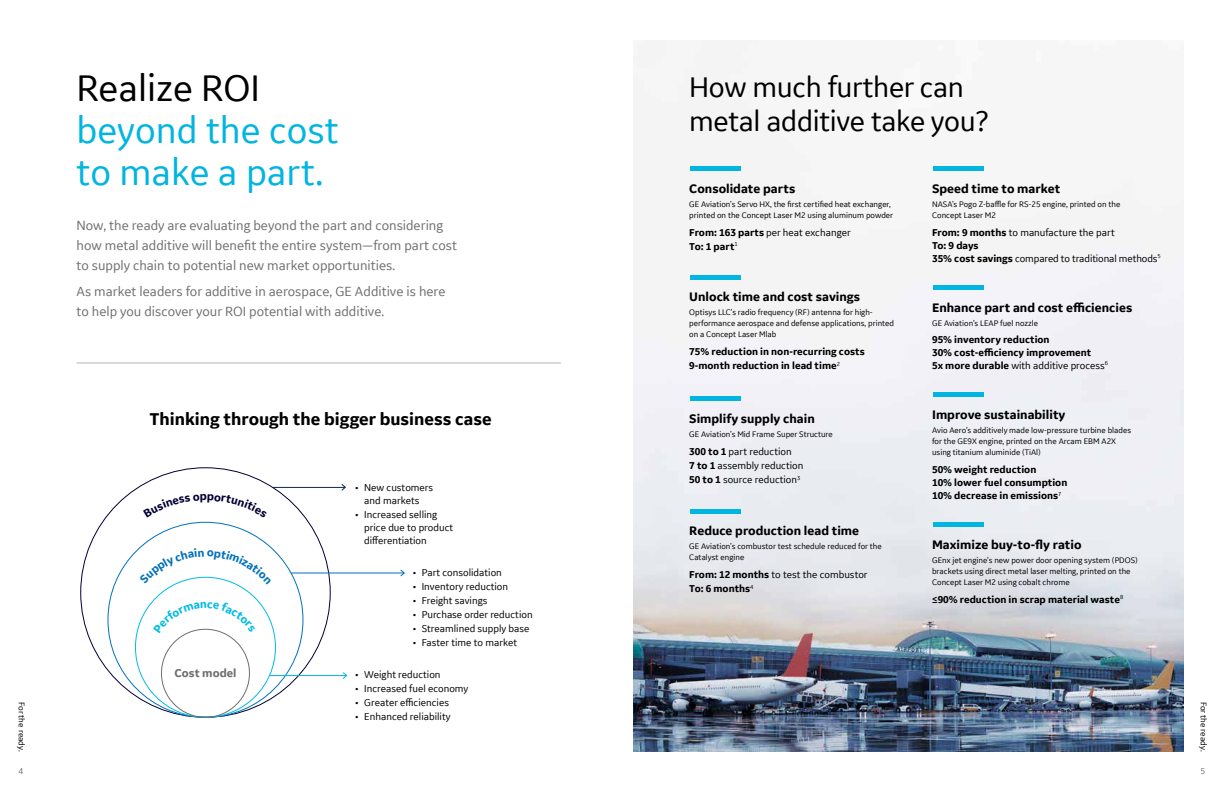
<style>
.page{position:relative;width:1224px;height:792px;background:#fff}
.page>*{position:absolute;margin:0;border:0;box-sizing:border-box;transform-origin:0 0}
.t1{font:39px/42px "GE Inspira Sans";color:#00b5e1}
.t2{font:39px "GE Inspira Sans";color:#000}
.t3{font:30px/34px "GE Inspira Sans";letter-spacing:-.01em;color:#000}
.t4{font:700 18px "GE Inspira Sans";color:#000}
.t5{font:14px/20px "GE Inspira Sans";color:#6d6f71}
.t6{font:700 13px "GE Inspira Sans";color:#000}
.t7{font:700 12px "GE Inspira Sans";color:#6d6e71}
.t8{font:10.5px/13px "GE Inspira Sans";color:#000}
.t9{font:700 10.5px/13px "GE Inspira Sans";color:#000}
.t10{font:9px "GE Inspira Sans";color:#6d6f71}
.t11{font:8.8px "GE Inspira Sans";color:#000}
.t12{font:8.5px/11px "GE Inspira Sans";color:#000}
.s1{font-weight:400}
.s2{font-weight:700}
</style>
<div class="page">
<hr style="left:291px;top:573px;width:113px;height:1px;background:#0072bc">
<svg style="left:400px;top:569px;width:5px;height:8px"></svg>
<hr style="left:269px;top:675px;width:77px;height:1px;background:#00b5e1">
<svg style="left:342px;top:672px;width:5px;height:7px"></svg>
<hr style="left:273px;top:487px;width:72px;height:1px;background:#11294b">
<svg style="left:341px;top:484px;width:5px;height:7px"></svg>
<hr style="left:76px;top:363px;width:485px;height:1px;background:#b2b4b6">
<img style="left:633px;top:40px;width:550px;height:712px">
<div style="left:690px;top:166px;width:50px;height:5px;background:#00b5e1"></div>
<hr style="left:690px;top:275px;width:50px;height:4px;background:#00b5e1">
<hr style="left:690px;top:397px;width:50px;height:4px;background:#00b5e1">
<div style="left:690px;top:509px;width:50px;height:5px;background:#00b5e1"></div>
<div style="left:933px;top:166px;width:51px;height:5px;background:#00b5e1"></div>
<div style="left:933px;top:285px;width:51px;height:5px;background:#00b5e1"></div>
<hr style="left:933px;top:393px;width:51px;height:4px;background:#00b5e1">
<div style="left:933px;top:522px;width:51px;height:5px;background:#00b5e1"></div>
<svg style="left:187px;top:628px;width:37px;height:5px"></svg>
<svg style="left:139px;top:548px;width:100px;height:37px"></svg>
<p class="t11" style="left:27px;top:702px;width:51px;rotate:90deg">For the ready.</p>
<p class="t10" style="left:19px;top:766px;width:6px">4</p>
<h1 class="t2" style="left:76px;top:64px;width:185px">Realize ROI</h1>
<h1 class="t1" style="left:76px;top:108px;width:264px">beyond the cost to make a part.</h1>
<h3 class="t5" style="left:76px;top:215px;width:382px">Now, the ready are evaluating beyond the part and considering how metal additive will benefit the entire system—from part cost to supply chain to potential new market opportunities.</h3>
<h3 class="t5" style="left:76px;top:281px;width:371px">As market leaders for additive in aerospace, GE Additive is here to help you discover your ROI potential with additive.</h3>
<h3 class="t4" style="left:149px;top:408px;width:344px">Thinking through the bigger business case</h3>
<p class="t8" style="left:355px;top:480px;width:80px;text-align:center">• New customers and markets</p>
<p class="t8" style="left:364px;top:507px;width:90px;text-indent:-9px">• Increased selling price due to product differentiation</p>
<h3 class="t7" style="left:174px;top:665px;width:64px">Cost model</h3>
<p class="t8" style="left:413px;top:566px;width:91px">• Part consolidation</p>
<p class="t8" style="left:413px;top:580px;width:97px">• Inventory reduction</p>
<p class="t8" style="left:413px;top:594px;width:76px">• Freight savings</p>
<p class="t8" style="left:413px;top:608px;width:121px">• Purchase order reduction</p>
<p class="t8" style="left:413px;top:622px;width:118px">• Streamlined supply base</p>
<p class="t8" style="left:413px;top:636px;width:106px">• Faster time to market</p>
<p class="t8" style="left:355px;top:668px;width:87px">• Weight reduction</p>
<p class="t8" style="left:355px;top:682px;width:115px">• Increased fuel economy</p>
<p class="t8" style="left:355px;top:696px;width:95px">• Greater efficiencies</p>
<p class="t8" style="left:355px;top:710px;width:97px">• Enhanced reliability</p>
<h2 class="t3" style="left:689px;top:70px;width:301px">How much further can metal additive take you?</h2>
<h3 class="t6" style="left:689px;top:180px;width:108px">Consolidate parts</h3>
<p class="t12" style="left:689px;top:198px;width:205px">GE Aviation’s Servo HX, the first certified heat exchanger, printed on the Concept Laser M2 using aluminum powder</p>
<p class="t9" style="left:689px;top:225px;width:163px;line-height:14px">From: 163 parts <span class="s1">per heat exchanger<br></span>To: 1 part<sup>1</sup></p>
<h3 class="t6" style="left:689px;top:289px;width:172px">Unlock time and cost savings</h3>
<p class="t12" style="left:689px;top:307px;width:206px">Optisys LLC’s radio frequency (RF) antenna for high&shy;performance aerospace and defense applications, printed on a Concept Laser Mlab</p>
<p class="t9" style="left:689px;top:345px;width:177px;line-height:14px">75% reduction in non-recurring costs<br>9-month reduction in lead time<sup>2</sup></p>
<h3 class="t6" style="left:689px;top:411px;width:127px">Simplify supply chain</h3>
<p class="t12" style="left:689px;top:429px;width:145px">GE Aviation’s Mid Frame Super Structure</p>
<p class="t8" style="left:689px;top:444px;width:116px;line-height:14px"><span class="s2">300 to 1</span> part reduction<br><span class="s2">7 to 1</span> assembly reduction<br><span class="s2">50 to 1</span> source reduction<sup>3</sup></p>
<h3 class="t6" style="left:689px;top:523px;width:171px">Reduce production lead time</h3>
<p class="t12" style="left:689px;top:541px;width:194px">GE Aviation’s combustor test schedule reduced for the<br>Catalyst engine</p>
<p class="t9" style="left:689px;top:568px;width:180px;line-height:14px">From: 12 months <span class="s1">to test the combustor<br></span>To: 6 months<sup>4</sup></p>
<h3 class="t6" style="left:932px;top:180px;width:130px">Speed time to market</h3>
<p class="t12" style="left:932px;top:198px;width:190px">NASA’s Pogo Z-baffle for RS-25 engine, printed on the<br>Concept Laser M2</p>
<p class="t8" style="left:932px;top:225px;width:230px"><span class="s2">From: 9 months</span> to manufacture the part<br><span class="s2">To: 9 days<br>35% cost savings</span> compared to traditional methods<sup>5</sup></p>
<h3 class="t6" style="left:932px;top:299px;width:202px">Enhance part and cost efficiencies</h3>
<p class="t12" style="left:932px;top:317px;width:108px">GE Aviation’s LEAP fuel nozzle</p>
<p class="t9" style="left:932px;top:332px;width:178px">95% inventory reduction<br>30% cost-efficiency improvement<br>5x more durable <span class="s1">with additive process</span><sup>6</sup></p>
<h3 class="t6" style="left:932px;top:407px;width:135px">Improve sustainability</h3>
<p class="t12" style="left:932px;top:424px;width:201px">Avio Aero’s additively made low-pressure turbine blades for the GE9X engine, printed on the Arcam EBM A2X using titanium aluminide (TiAl)</p>
<p class="t9" style="left:932px;top:463px;width:137px">50% weight reduction<br>10% lower fuel consumption<br>10% decrease in emissions<sup>7</sup></p>
<h3 class="t6" style="left:932px;top:536px;width:151px">Maximize buy-to-fly ratio</h3>
<p class="t12" style="left:932px;top:554px;width:207px">GEnx jet engine’s new power door opening system (PDOS) brackets using direct metal laser melting, printed on the<br>Concept Laser M2 using cobalt chrome</p>
<p class="t9" style="left:932px;top:592px;width:193px">≤90% reduction in scrap material waste<sup>8</sup></p>
<p class="t11" style="left:1209px;top:702px;width:51px;rotate:90deg">For the ready.</p>
<p class="t10" style="left:1201px;top:766px;width:6px">5</p>
</div>
